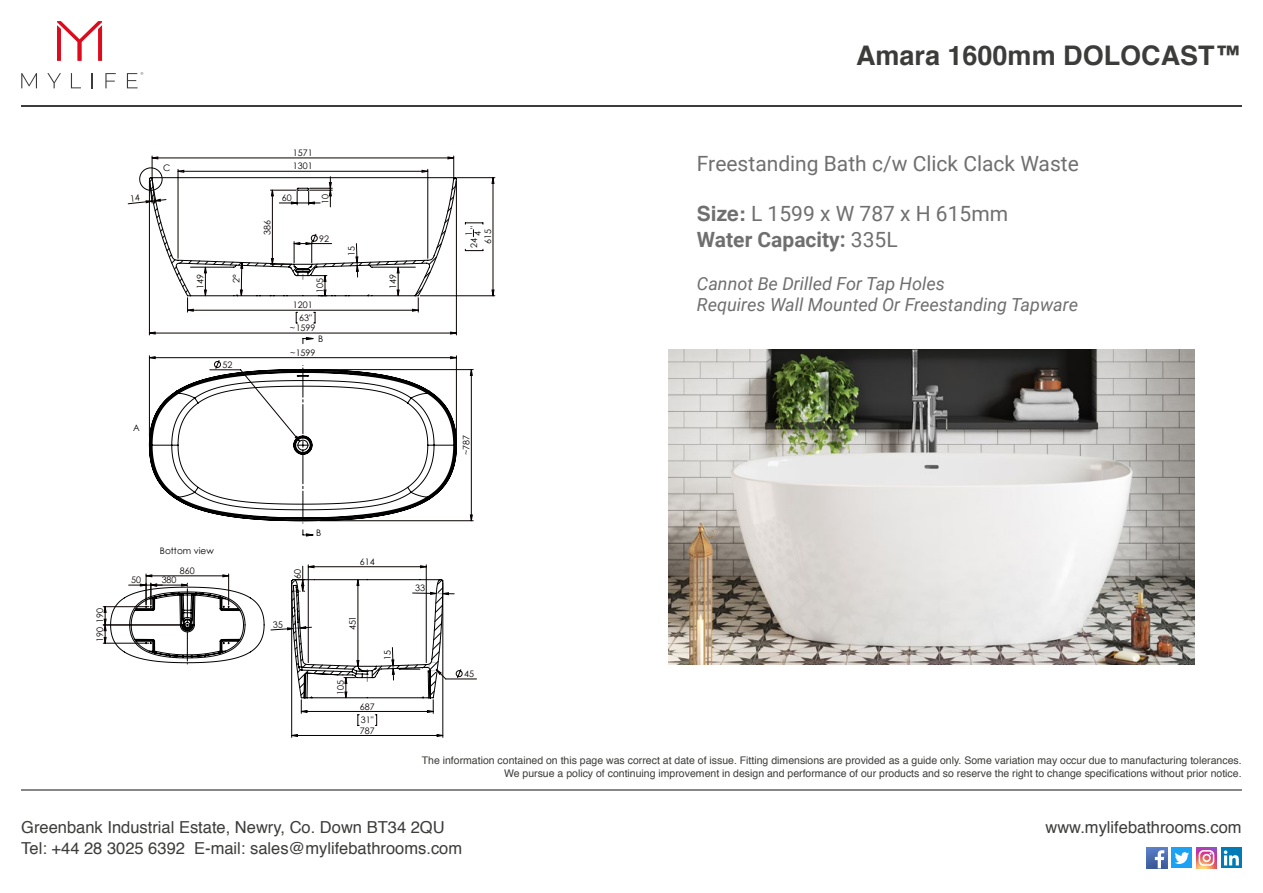
<style>
.page{position:relative;width:1263px;height:893px;background:#fff}
.page>*{position:absolute;margin:0;border:0;box-sizing:border-box;transform-origin:0 0}
.t1{font:700 27px "Helvetica";color:#3c3c3b}
.t2{font:21px/25.2px "Roboto";color:#706f6f}
.t3{font:italic 18px/21.6px "Roboto";color:#706f6f}
.t4{font:16.5px/21px "Helvetica";color:#3c3c3b}
.t5{font:10.5px/12.6px "Helvetica";color:#3c3c3b;text-align:right}
.t6{font:9px/6.9px "Century Gothic";color:#080000}
.t7{font:9px "Century Gothic";color:#000}
.s1{font-family:"Helvetica";font-weight:700}
.s2{font-weight:700}
</style>
<div class="page">
<hr style="left:21px;top:789px;width:1221px;height:1px;background:#878787">
<hr style="left:21px;top:105px;width:1221px;height:1px;background:#3c3c3b">
<svg style="left:57px;top:21px;width:45px;height:40px"></svg>
<svg style="left:21px;top:73px;width:16px;height:15px"></svg>
<svg style="left:47px;top:73px;width:14px;height:15px"></svg>
<svg style="left:71px;top:73px;width:10px;height:15px"></svg>
<svg style="left:91px;top:73px;width:1px;height:15px"></svg>
<svg style="left:105px;top:73px;width:11px;height:15px"></svg>
<svg style="left:127px;top:72px;width:16px;height:16px"></svg>
<svg style="left:1146px;top:847px;width:21px;height:21px"></svg>
<svg style="left:1155px;top:850px;width:9px;height:18px"></svg>
<div style="left:1171px;top:847px;width:21px;height:21px;background:#1da1f2"></div>
<svg style="left:1175px;top:852px;width:14px;height:12px"></svg>
<svg style="left:1196px;top:847px;width:21px;height:21px"></svg>
<svg style="left:1199px;top:850px;width:15px;height:16px"></svg>
<div style="left:1221px;top:847px;width:21px;height:21px;background:#007bb5"></div>
<svg style="left:1224px;top:850px;width:15px;height:15px"></svg>
<hr style="left:103px;top:643px;width:46px;height:1px;background:#080000">
<hr style="left:457px;top:177px;width:38px;height:1px;background:#080000">
<hr style="left:420px;top:296px;width:75px;height:1px;background:#080000">
<hr style="left:103px;top:606px;width:46px;height:1px;background:#080000">
<hr style="left:103px;top:625px;width:80px;height:1px;background:#080000">
<svg style="left:127px;top:178px;width:367px;height:387px"></svg>
<svg style="left:149px;top:369px;width:308px;height:152px"></svg>
<svg style="left:104px;top:564px;width:161px;height:100px"></svg>
<hr style="left:446px;top:679px;width:30px;height:1px;background:#080000">
<img style="left:669px;top:350px;width:525px;height:315px">
<svg style="left:128px;top:156px;width:329px;height:168px"></svg>
<svg style="left:271px;top:565px;width:191px;height:173px"></svg>
<h1 class="t1" style="left:856px;top:34px;width:387px">Amara 1600mm DOLOCAST™</h1>
<p class="t7" style="left:163px;top:161px;width:9px">C</p>
<p class="t7" style="left:133px;top:421px;width:8px">A</p>
<p class="t6" style="left:293px;top:149px;width:21px">1571</p>
<p class="t6" style="left:264px;top:235px;width:16px;rotate:-90deg">386</p>
<p class="t6" style="left:293px;top:162px;width:21px">1301</p>
<p class="t7" style="left:282px;top:191px;width:11px">60</p>
<p class="t6" style="left:322px;top:204px;width:11px;rotate:-90deg">10</p>
<p class="t6" style="left:319px;top:235px;width:11px">92</p>
<p class="t6" style="left:197px;top:289px;width:16px;rotate:-90deg">149</p>
<p class="t6" style="left:389px;top:289px;width:16px;rotate:-90deg">149</p>
<p class="t6" style="left:316px;top:293px;width:16px;rotate:-90deg">105</p>
<p class="t6" style="left:293px;top:301px;width:21px">1201</p>
<p class="t6" style="left:299px;top:314px;width:14px">63"</p>
<p class="t6" style="left:290px;top:324px;width:27px">~1599</p>
<p class="t7" style="left:318px;top:332px;width:7px">B</p>
<p class="t6" style="left:222px;top:361px;width:11px">52</p>
<p class="t6" style="left:290px;top:349px;width:27px">~1599</p>
<p class="t6" style="left:465px;top:236px;width:11px;rotate:-90deg">1<br>4"</p>
<p class="t6" style="left:484px;top:244px;width:16px;rotate:-90deg">615</p>
<p class="t6" style="left:470px;top:248px;width:11px;rotate:-90deg">24</p>
<p class="t6" style="left:462px;top:455px;width:22px;rotate:-90deg">~787</p>
<h2 class="t2" style="left:697px;top:150px;width:383px">Freestanding Bath c/w Click Clack Waste</h2>
<h2 class="t2" style="left:697px;top:200px;width:313px"><span class="s1">Size:</span> L 1599 x W 787 x H 615mm<br><span class="s2">Water Capacity:</span> 335L</h2>
<h3 class="t3" style="left:697px;top:272px;width:383px">Cannot Be Drilled For Tap Holes<br>Requires Wall Mounted Or Freestanding Tapware</h3>
<p class="t6" style="left:96px;top:641px;width:35px;rotate:-90deg">190 190</p>
<p class="t7" style="left:160px;top:544px;width:55px">Bottom view</p>
<p class="t6" style="left:180px;top:567px;width:16px">860</p>
<p class="t6" style="left:131px;top:576px;width:11px">50</p>
<p class="t6" style="left:162px;top:576px;width:16px">380</p>
<p class="t6" style="left:294px;top:579px;width:11px;rotate:-90deg">60</p>
<p class="t7" style="left:316px;top:527px;width:7px">B</p>
<p class="t6" style="left:360px;top:558px;width:16px">614</p>
<p class="t6" style="left:349px;top:630px;width:16px;rotate:-90deg">451</p>
<p class="t6" style="left:337px;top:695px;width:16px;rotate:-90deg">105</p>
<p class="t6" style="left:360px;top:703px;width:16px">687</p>
<p class="t6" style="left:360px;top:715px;width:16px;line-height:10.1px">31"<br>787</p>
<p class="t6" style="left:464px;top:670px;width:11px">45</p>
<p class="t5" style="left:422px;top:754px;width:821px">The information contained on this page was correct at date of issue. Fitting dimensions are provided as a guide only. Some variation may occur due to manufacturing tolerances.<br>We pursue a policy of continuing improvement in design and performance of our products and so reserve the right to change specifications without prior notice.</p>
<h3 class="t4" style="left:21px;top:818px;width:442px">Greenbank Industrial Estate, Newry, Co. Down BT34 2QU<br>Tel: +44 28 3025 6392 E-mail: sales@mylifebathrooms.com</h3>
<h3 class="t4" style="left:1045px;top:818px;width:198px">www.mylifebathrooms.com</h3>
</div>
